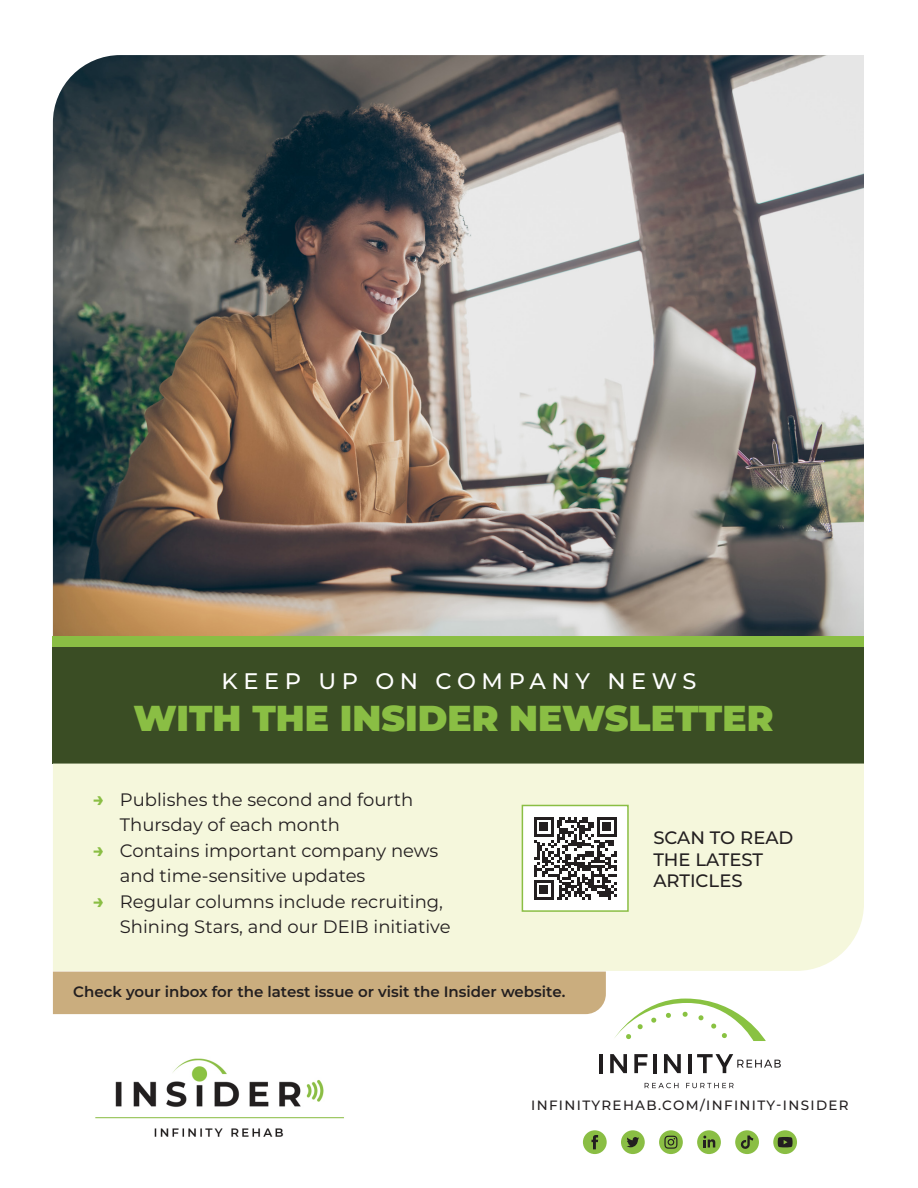
<style>
.page{position:relative;width:918px;height:1188px;background:#fff}
.page>*{position:absolute;margin:0;border:0;box-sizing:border-box;transform-origin:0 0}
.t1{font:900 36px "Montserrat";color:#8abe44}
.web_address{font:500 22.5px "Montserrat";letter-spacing:.25em;color:#fff}
.t2{font:18px/25.5px "Montserrat";color:#231f20}
.t3{font:500 18px/21.6px "Montserrat";color:#231f20}
.t4{font:600 15px "Montserrat";color:#231f20}
.web_address-2{font:500 13.5px "Montserrat";letter-spacing:.1em;color:#231f20}
.s1{font-weight:700;font-size:19.5px;color:#8abe44}
</style>
<div class="page">
<img style="left:53px;top:55px;width:811px;height:581px">
<div style="left:53px;top:636px;width:811px;height:11px;background:#8abe44"></div>
<div style="left:53px;top:647px;width:811px;height:117px;background:#3a4d24"></div>
<div style="left:53px;top:972px;width:553px;height:42px;background:#caad7e"></div>
<div style="left:53px;top:764px;width:811px;height:207px;background:#f5f7dc"></div>
<svg style="left:614px;top:999px;width:152px;height:42px"></svg>
<hr style="left:599px;top:1054px;width:4px;height:19px;background:#201d1e">
<svg style="left:610px;top:1054px;width:17px;height:19px"></svg>
<svg style="left:634px;top:1054px;width:14px;height:19px"></svg>
<hr style="left:653px;top:1054px;width:4px;height:19px;background:#201d1e">
<svg style="left:664px;top:1054px;width:17px;height:19px"></svg>
<hr style="left:688px;top:1054px;width:4px;height:19px;background:#201d1e">
<svg style="left:697px;top:1054px;width:84px;height:19px"></svg>
<svg style="left:645px;top:1083px;width:34px;height:5px"></svg>
<svg style="left:686px;top:1083px;width:48px;height:5px"></svg>
<div style="left:583px;top:1130px;width:24px;height:24px;background:#8abe44;border-radius:12px"></div>
<svg style="left:591px;top:1135px;width:7px;height:14px"></svg>
<div style="left:621px;top:1130px;width:24px;height:24px;background:#8abe44;border-radius:12px"></div>
<svg style="left:627px;top:1137px;width:12px;height:10px"></svg>
<svg style="left:659px;top:1130px;width:24px;height:24px"></svg>
<svg style="left:664px;top:1136px;width:13px;height:13px"></svg>
<div style="left:697px;top:1130px;width:24px;height:24px;background:#8abe44;border-radius:12px"></div>
<svg style="left:703px;top:1136px;width:12px;height:11px"></svg>
<div style="left:735px;top:1130px;width:24px;height:24px;background:#8abe44;border-radius:12px"></div>
<svg style="left:740px;top:1136px;width:13px;height:13px"></svg>
<div style="left:773px;top:1130px;width:24px;height:24px;background:#8abe44;border-radius:12px"></div>
<svg style="left:778px;top:1137px;width:15px;height:10px"></svg>
<img style="left:95px;top:1058px;width:249px;height:79px">
<div style="left:522px;top:805px;width:106px;height:106px;background:#fff"></div>
<svg style="left:534px;top:817px;width:83px;height:83px"></svg>
<div style="left:522px;top:805px;width:107px;height:107px;border:2px solid #8abe44"></div>
<p class="web_address" style="left:222px;top:665px;width:476px">KEEP UP ON COMPANY NEWS</p>
<p class="t1" style="left:134px;top:695px;width:641px">WITH THE INSIDER NEWSLETTER</p>
<p class="t2" style="left:120px;top:786px;width:295px;text-indent:-27px"><span class="s1">→</span> Publishes the second and fourth<br>Thursday of each month</p>
<p class="t2" style="left:120px;top:837px;width:320px;text-indent:-27px"><span class="s1">→</span> Contains important company news and time-sensitive updates</p>
<p class="t2" style="left:120px;top:888px;width:332px;text-indent:-27px"><span class="s1">→</span> Regular columns include recruiting,<br>Shining Stars, and our DEIB initiative</p>
<p class="t4" style="left:73px;top:982px;width:494px">Check your inbox for the latest issue or visit the Insider website.</p>
<p class="t3" style="left:653px;top:826px;width:142px">SCAN TO READ<br>THE LATEST<br>ARTICLES</p>
<p class="web_address-2" style="left:531px;top:1096px;width:319px">INFINITYREHAB.COM/INFINITY-INSIDER</p>
</div>
